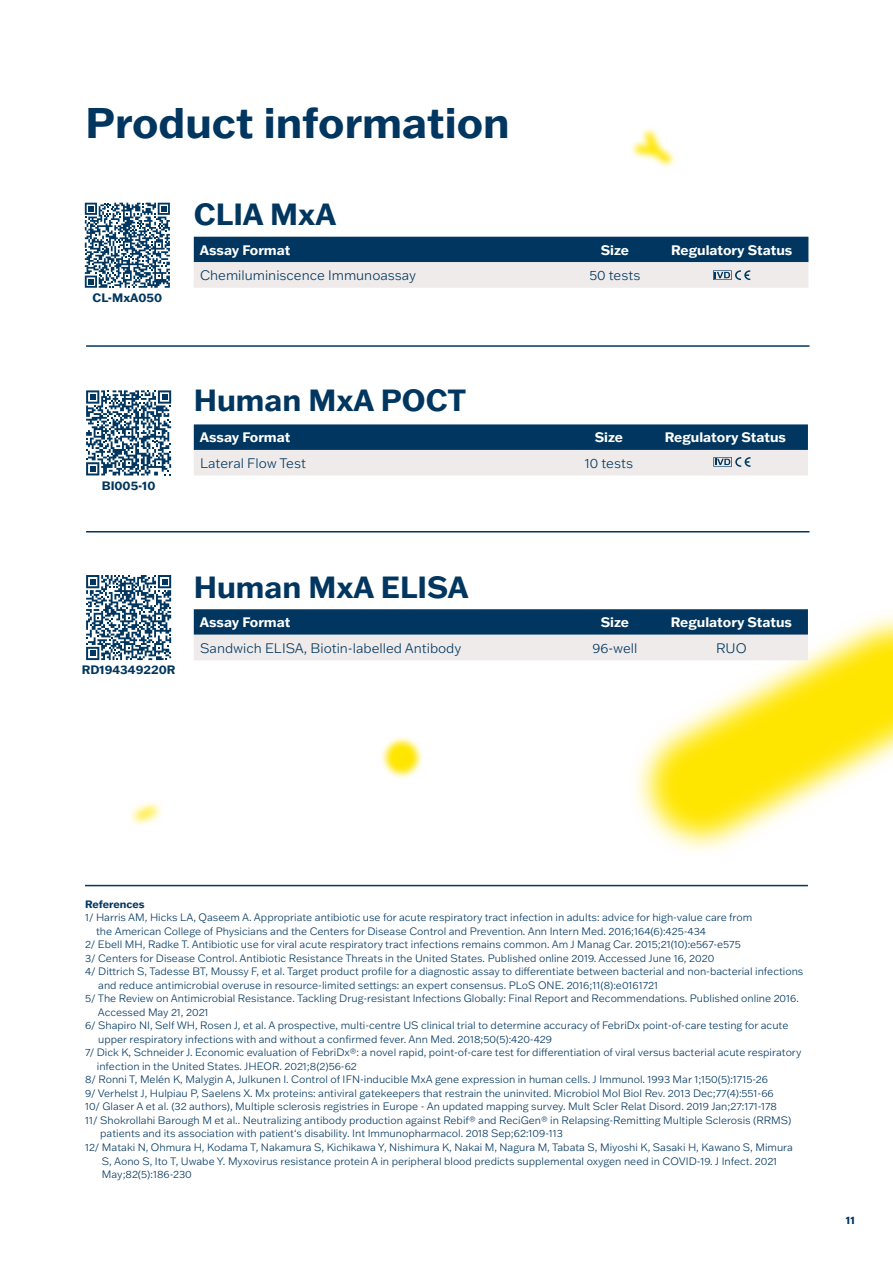
<style>
.page{position:relative;width:893px;height:1263px;background:#fff}
.page>*{position:absolute;margin:0;border:0;box-sizing:border-box;transform-origin:0 0}
.t1{font:700 42px "Franklin Gothic ATF";color:#00365f}
.t2{font:700 30px "Franklin Gothic ATF";color:#00365f}
.t3{font:300 13.5px "Franklin Gothic ATF";color:#00365f}
.t4{font:700 13.5px "Franklin Gothic ATF";color:#fff}
.t5{font:700 12px "Franklin Gothic ATF";color:#00365f}
.t6{font:300 10.5px "Franklin Gothic ATF";color:#00365f}
.t7{font:700 10.5px "Franklin Gothic ATF";color:#00365f}
</style>
<div class="page">
<svg style="left:635px;top:614px;width:258px;height:237px"></svg>
<svg style="left:646px;top:624px;width:247px;height:217px"></svg>
<svg style="left:130px;top:802px;width:32px;height:24px"></svg>
<svg style="left:135px;top:807px;width:21px;height:12px"></svg>
<svg style="left:631px;top:128px;width:44px;height:40px"></svg>
<svg style="left:635px;top:132px;width:36px;height:31px"></svg>
<svg style="left:381px;top:737px;width:42px;height:41px"></svg>
<svg style="left:384px;top:739px;width:35px;height:35px"></svg>
<svg style="left:194px;top:237px;width:614px;height:51px;background:#7891a5"></svg>
<svg style="left:194px;top:609px;width:614px;height:51px;background:#7791a5"></svg>
<hr style="left:85px;top:885px;width:723px;height:1px;background:#00365f">
<svg style="left:85px;top:203px;width:85px;height:85px"></svg>
<svg style="left:86px;top:390px;width:85px;height:85px"></svg>
<svg style="left:86px;top:575px;width:85px;height:85px"></svg>
<hr style="left:86px;top:345px;width:723px;height:2px;background:#00365f">
<hr style="left:86px;top:531px;width:723px;height:1px;background:#00365f">
<svg style="left:194px;top:424px;width:614px;height:51px;background:#768fa4"></svg>
<h1 class="t1" style="left:86px;top:94px;width:426px">Product information</h1>
<h2 class="t2" style="left:194px;top:194px;width:144px">CLIA MxA</h2>
<p class="t5" style="left:93px;top:290px;width:71px">CL-MxA050</p>
<p class="t4" style="left:200px;top:241px;width:92px">Assay Format</p>
<p class="t4" style="left:601px;top:241px;width:30px">Size</p>
<p class="t4" style="left:671px;top:241px;width:123px">Regulatory Status</p>
<p class="t3" style="left:200px;top:266px;width:217px">Chemiluminiscence Immunoassay</p>
<p class="t3" style="left:589px;top:266px;width:52px">50 tests</p>
<p class="t5" style="left:102px;top:478px;width:55px">BI005-10</p>
<h2 class="t2" style="left:194px;top:380px;width:274px">Human MxA POCT</h2>
<p class="t4" style="left:200px;top:428px;width:92px">Assay Format</p>
<p class="t4" style="left:595px;top:428px;width:30px">Size</p>
<p class="t4" style="left:665px;top:428px;width:123px">Regulatory Status</p>
<p class="t3" style="left:200px;top:454px;width:107px">Lateral Flow Test</p>
<p class="t3" style="left:585px;top:454px;width:50px">10 tests</p>
<p class="t5" style="left:82px;top:662px;width:95px">RD194349220R</p>
<h2 class="t2" style="left:194px;top:567px;width:277px">Human MxA ELISA</h2>
<p class="t4" style="left:200px;top:613px;width:92px">Assay Format</p>
<p class="t4" style="left:601px;top:613px;width:30px">Size</p>
<p class="t4" style="left:671px;top:613px;width:123px">Regulatory Status</p>
<p class="t3" style="left:200px;top:639px;width:263px">Sandwich ELISA, Biotin-labelled Antibody</p>
<p class="t3" style="left:592px;top:639px;width:46px">96-well</p>
<p class="t3" style="left:716px;top:639px;width:32px">RUO</p>
<p class="t7" style="left:85px;top:897px;width:61px">References</p>
<p class="t6" style="left:85px;top:911px;width:669px">1/ Harris AM, Hicks LA, Qaseem A. Appropriate antibiotic use for acute respiratory tract infection in adults: advice for high-value care from</p>
<p class="t6" style="left:96px;top:924px;width:611px">the American College of Physicians and the Centers for Disease Control and Prevention. Ann Intern Med. 2016;164(6):425-434</p>
<p class="t6" style="left:85px;top:938px;width:657px">2/ Ebell MH, Radke T. Antibiotic use for viral acute respiratory tract infections remains common. Am J Manag Car. 2015;21(10):e567-e575</p>
<p class="t6" style="left:85px;top:951px;width:631px">3/ Centers for Disease Control. Antibiotic Resistance Threats in the United States. Published online 2019. Accessed June 16, 2020</p>
<p class="t6" style="left:85px;top:965px;width:720px">4/ Dittrich S, Tadesse BT, Moussy F, et al. Target product profile for a diagnostic assay to differentiate between bacterial and non-bacterial infections</p>
<p class="t6" style="left:98px;top:978px;width:561px">and reduce antimicrobial overuse in resource-limited settings: an expert consensus. PLoS ONE. 2016;11(8):e0161721</p>
<p class="t6" style="left:85px;top:992px;width:715px">5/ The Review on Antimicrobial Resistance. Tackling Drug-resistant Infections Globally: Final Report and Recommendations. Published online 2016.</p>
<p class="t6" style="left:98px;top:1005px;width:112px">Accessed May 21, 2021</p>
<p class="t6" style="left:85px;top:1019px;width:705px">6/ Shapiro NI, Self WH, Rosen J, et al. A prospective, multi-centre US clinical trial to determine accuracy of FebriDx point-of-care testing for acute</p>
<p class="t6" style="left:98px;top:1032px;width:455px">upper respiratory infections with and without a confirmed fever. Ann Med. 2018;50(5):420-429</p>
<p class="t6" style="left:85px;top:1046px;width:718px">7/ Dick K, Schneider J. Economic evaluation of FebriDx®: a novel rapid, point-of-care test for differentiation of viral versus bacterial acute respiratory</p>
<p class="t6" style="left:97px;top:1059px;width:262px">infection in the United States. JHEOR. 2021;8(2)56-62</p>
<p class="t6" style="left:85px;top:1073px;width:684px">8/ Ronni T, Melén K, Malygin A, Julkunen I. Control of IFN-inducible MxA gene expression in human cells. J Immunol. 1993 Mar 1;150(5):1715-26</p>
<p class="t6" style="left:85px;top:1086px;width:690px">9/ Verhelst J, Hulpiau P, Saelens X. Mx proteins: antiviral gatekeepers that restrain the uninvited. Microbiol Mol Biol Rev. 2013 Dec;77(4):551-66</p>
<p class="t6" style="left:85px;top:1100px;width:693px">10/ Glaser A et al. (32 authors), Multiple sclerosis registries in Europe - An updated mapping survey. Mult Scler Relat Disord. 2019 Jan;27:171-178</p>
<p class="t6" style="left:85px;top:1113px;width:708px">11/ Shokrollahi Barough M et al.. Neutralizing antibody production against Rebif® and ReciGen® in Relapsing-Remitting Multiple Sclerosis (RRMS)</p>
<p class="t6" style="left:100px;top:1127px;width:464px">patients and its association with patient‘s disability. Int Immunopharmacol. 2018 Sep;62:109-113</p>
<p class="t6" style="left:85px;top:1140px;width:709px">12/ Mataki N, Ohmura H, Kodama T, Nakamura S, Kichikawa Y, Nishimura K, Nakai M, Nagura M, Tabata S, Miyoshi K, Sasaki H, Kawano S, Mimura</p>
<p class="t6" style="left:102px;top:1154px;width:677px">S, Aono S, Ito T, Uwabe Y. Myxovirus resistance protein A in peripheral blood predicts supplemental oxygen need in COVID-19. J Infect. 2021</p>
<p class="t6" style="left:102px;top:1167px;width:91px">May;82(5):186-230</p>
<p class="t7" style="left:846px;top:1213px;width:10px">11</p>
</div>
